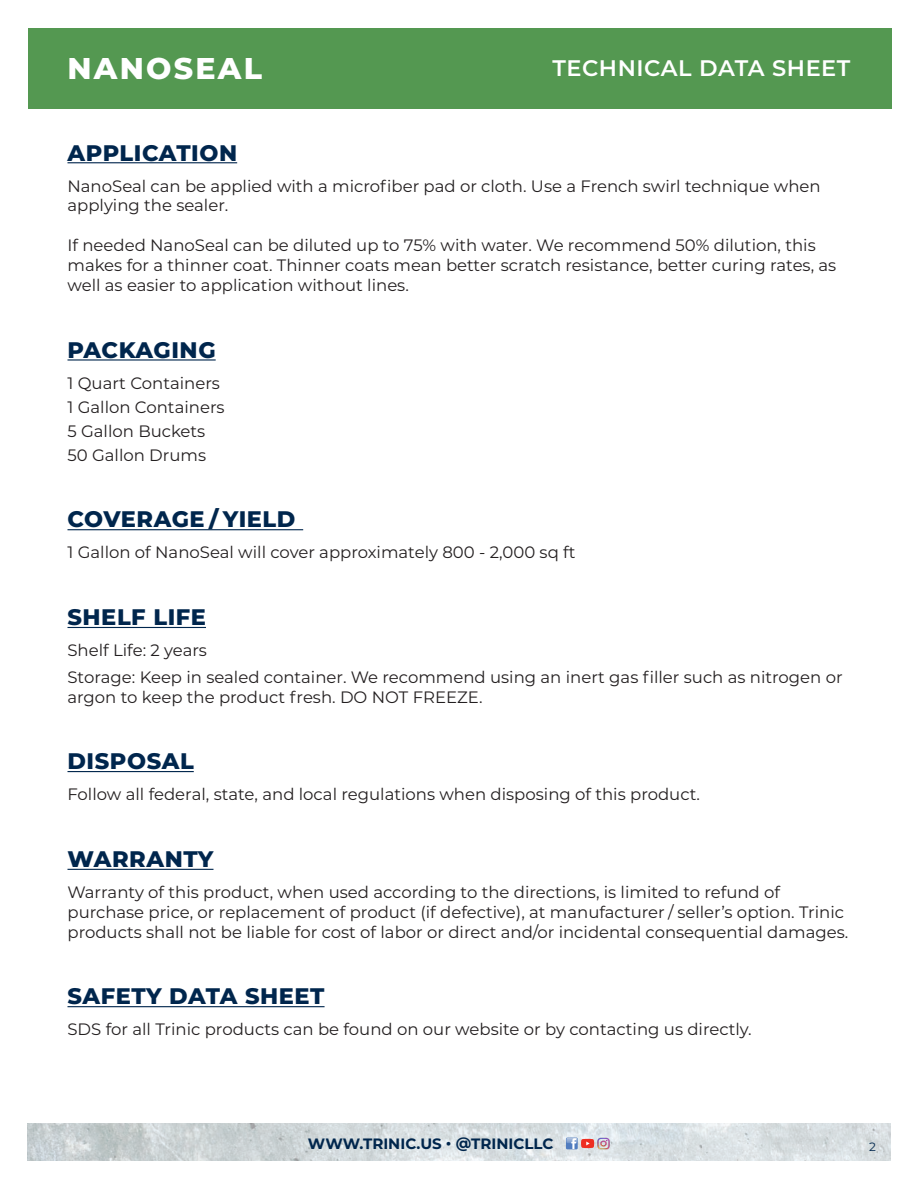
<style>
.page{position:relative;width:918px;height:1188px;background:#fff}
.page>*{position:absolute;margin:0;border:0;box-sizing:border-box;transform-origin:0 0}
.t1{font:800 30px "Montserrat";letter-spacing:.075em;color:#fff}
.t2{font:800 22.5px "Montserrat";letter-spacing:.025em;color:#00264d}
.t3{font:600 22.5px "Montserrat";letter-spacing:.025em;color:#fff}
.t4{font:16.5px/19.8px "Montserrat";color:#231f20}
.t5{font:700 15px "Montserrat";color:#00264d}
.t6{font:12px "Montserrat";color:#00264d}
</style>
<div class="page">
<svg style="left:27px;top:1123px;width:864px;height:38px;background:#d4dbdd"></svg>
<svg style="left:566px;top:1138px;width:44px;height:11px"></svg>
<hr style="left:68px;top:162px;width:169px;height:1px;background:#00264d">
<hr style="left:68px;top:359px;width:148px;height:2px;background:#00264d">
<hr style="left:68px;top:529px;width:235px;height:1px;background:#00264d">
<hr style="left:68px;top:771px;width:126px;height:1px;background:#00264d">
<hr style="left:68px;top:869px;width:146px;height:1px;background:#00264d">
<hr style="left:68px;top:1006px;width:257px;height:1px;background:#00264d">
<hr style="left:68px;top:627px;width:138px;height:1px;background:#00264d">
<div style="left:28px;top:28px;width:864px;height:81px;background:#549851"></div>
<h1 class="t1" style="left:68px;top:47px;width:196px">NANOSEAL</h1>
<h2 class="t3" style="left:552px;top:52px;width:300px">TECHNICAL DATA SHEET</h2>
<p class="t2" style="left:68px;top:136px;width:171px">APPLICATION</p>
<p class="t4" style="left:68px;top:175px;width:755px">NanoSeal can be applied with a microfiber pad or cloth. Use a French swirl technique when applying the sealer.</p>
<p class="t4" style="left:68px;top:235px;width:770px">If needed NanoSeal can be diluted up to 75% with water. We recommend 50% dilution, this makes for a thinner coat. Thinner coats mean better scratch resistance, better curing rates, as well as easier to application without lines.</p>
<p class="t2" style="left:68px;top:333px;width:150px">PACKAGING</p>
<p class="t4" style="left:68px;top:372px;width:154px">1 Quart Containers</p>
<p class="t4" style="left:68px;top:396px;width:159px">1 Gallon Containers</p>
<p class="t4" style="left:68px;top:420px;width:139px">5 Gallon Buckets</p>
<p class="t4" style="left:68px;top:444px;width:140px">50 Gallon Drums</p>
<p class="t2" style="left:68px;top:503px;width:230px">COVERAGE / YIELD</p>
<p class="t4" style="left:68px;top:542px;width:510px">1 Gallon of NanoSeal will cover approximately 800 - 2,000 sq ft</p>
<p class="t2" style="left:68px;top:601px;width:140px">SHELF LIFE</p>
<p class="t4" style="left:68px;top:640px;width:141px">Shelf Life: 2 years</p>
<p class="t4" style="left:68px;top:666px;width:777px">Storage: Keep in sealed container. We recommend using an inert gas filler such as nitrogen or argon to keep the product fresh. DO NOT FREEZE.</p>
<p class="t2" style="left:68px;top:745px;width:128px">DISPOSAL</p>
<p class="t4" style="left:68px;top:784px;width:634px">Follow all federal, state, and local regulations when disposing of this product.</p>
<p class="t2" style="left:68px;top:843px;width:148px">WARRANTY</p>
<p class="t4" style="left:68px;top:882px;width:782px">Warranty of this product, when used according to the directions, is limited to refund of purchase price, or replacement of product (if defective), at manufacturer / seller’s option. Trinic products shall not be liable for cost of labor or direct and/or incidental consequential damages.</p>
<p class="t2" style="left:68px;top:980px;width:259px">SAFETY DATA SHEET</p>
<p class="t4" style="left:68px;top:1019px;width:686px">SDS for all Trinic products can be found on our website or by contacting us directly.</p>
<p class="t5" style="left:308px;top:1133px;width:247px">WWW.TRINIC.US • @TRINICLLC</p>
<p class="t6" style="left:869px;top:1138px;width:8px">2</p>
</div>
